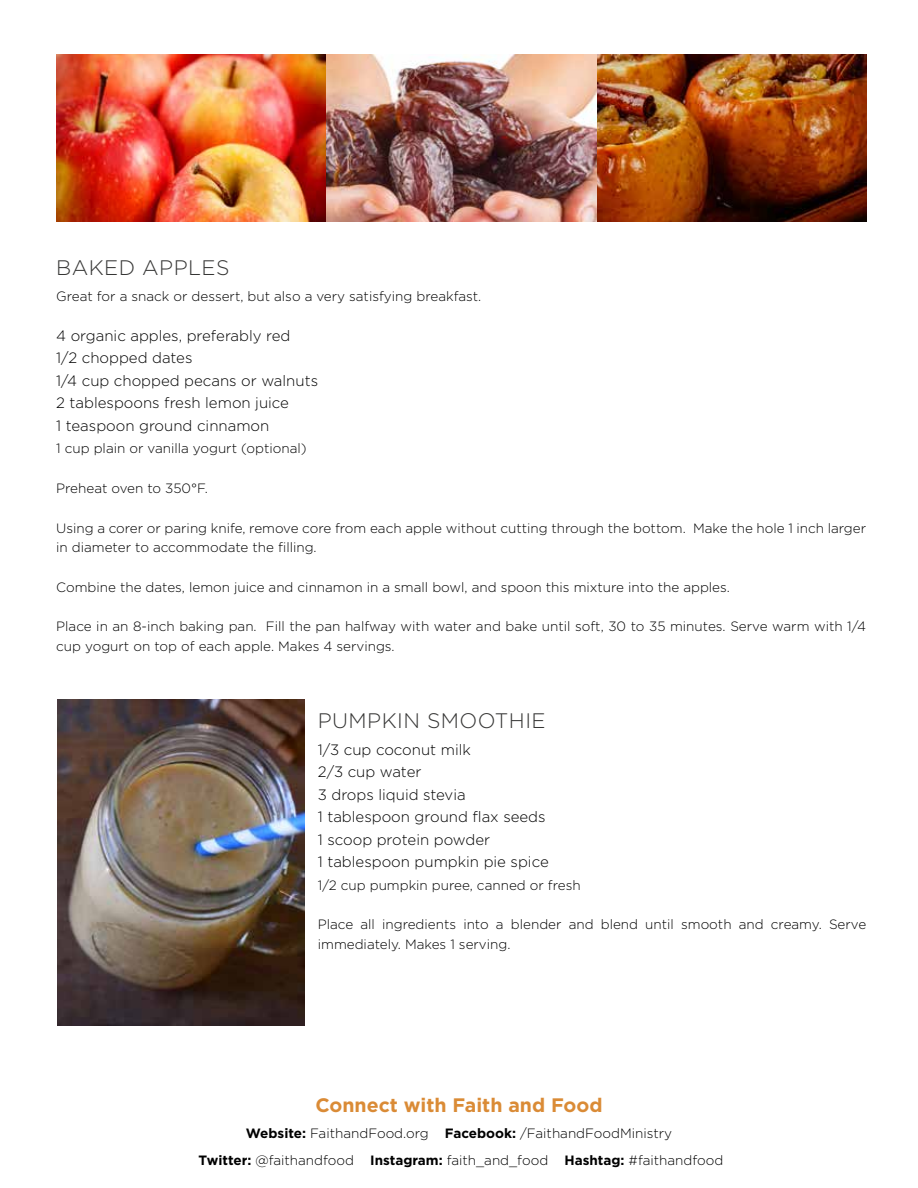
<style>
.page{position:relative;width:918px;height:1188px;background:#fff}
.page>*{position:absolute;margin:0;border:0;box-sizing:border-box;transform-origin:0 0}
.t1{font:300 21px "Gotham HTF";letter-spacing:.02em;color:#363635}
.t2{font:700 19.5px "Gotham HTF";color:#da8b36}
.t3{font:300 15px/22.5px "Gotham HTF";color:#000}
.t4{font:300 13.5px/19.5px "Gotham HTF";color:#000}
.s1{font-weight:700}
</style>
<div class="page">
<img style="left:57px;top:699px;width:247px;height:327px">
<img style="left:56px;top:54px;width:810px;height:167px">
<h1 class="t1" style="left:56px;top:256px;width:175px">BAKED APPLES</h1>
<p class="t4" style="left:56px;top:286px;width:426px">Great for a snack or dessert, but also a very satisfying breakfast.</p>
<p class="t3" style="left:56px;top:324px;width:263px">4 organic apples, preferably red<br>1/2 chopped dates<br>1/4 cup chopped pecans or walnuts<br>2 tablespoons fresh lemon juice<br>1 teaspoon ground cinnamon</p>
<p class="t4" style="left:56px;top:438px;width:252px">1 cup plain or vanilla yogurt (optional)</p>
<p class="t4" style="left:56px;top:478px;width:153px">Preheat oven to 350°F.</p>
<p class="t4" style="left:56px;top:518px;width:811px">Using a corer or paring knife, remove core from each apple without cutting through the bottom. Make the hole 1 inch larger in diameter to accommodate the filling.</p>
<p class="t4" style="left:56px;top:577px;width:675px">Combine the dates, lemon juice and cinnamon in a small bowl, and spoon this mixture into the apples.</p>
<p class="t4" style="left:56px;top:617px;width:812px">Place in an 8-inch baking pan. Fill the pan halfway with water and bake until soft, 30 to 35 minutes. Serve warm with 1/4 cup yogurt on top of each apple. Makes 4 servings.</p>
<h1 class="t1" style="left:318px;top:710px;width:229px">PUMPKIN SMOOTHIE</h1>
<p class="t3" style="left:318px;top:738px;width:232px">1/3 cup coconut milk<br>2/3 cup water<br>3 drops liquid stevia<br>1 tablespoon ground flax seeds<br>1 scoop protein powder<br>1 tablespoon pumpkin pie spice</p>
<p class="t4" style="left:318px;top:875px;width:264px">1/2 cup pumpkin puree, canned or fresh</p>
<p class="t4" style="left:318px;top:915px;width:550px">Place all ingredients into a blender and blend until smooth and creamy. Serve immediately. Makes 1 serving.</p>
<h2 class="t2" style="left:315px;top:1094px;width:289px">Connect with Faith and Food</h2>
<p class="t4" style="left:199px;top:1119px;width:526px;line-height:27.3px;text-align:center"><span class="s1">Website:</span> FaithandFood.org <span class="s1">Facebook:</span> /FaithandFoodMinistry<br><span class="s1">Twitter:</span> @faithandfood <span class="s1">Instagram:</span> faith_and_food <span class="s1">Hashtag:</span> #faithandfood</p>
</div>
